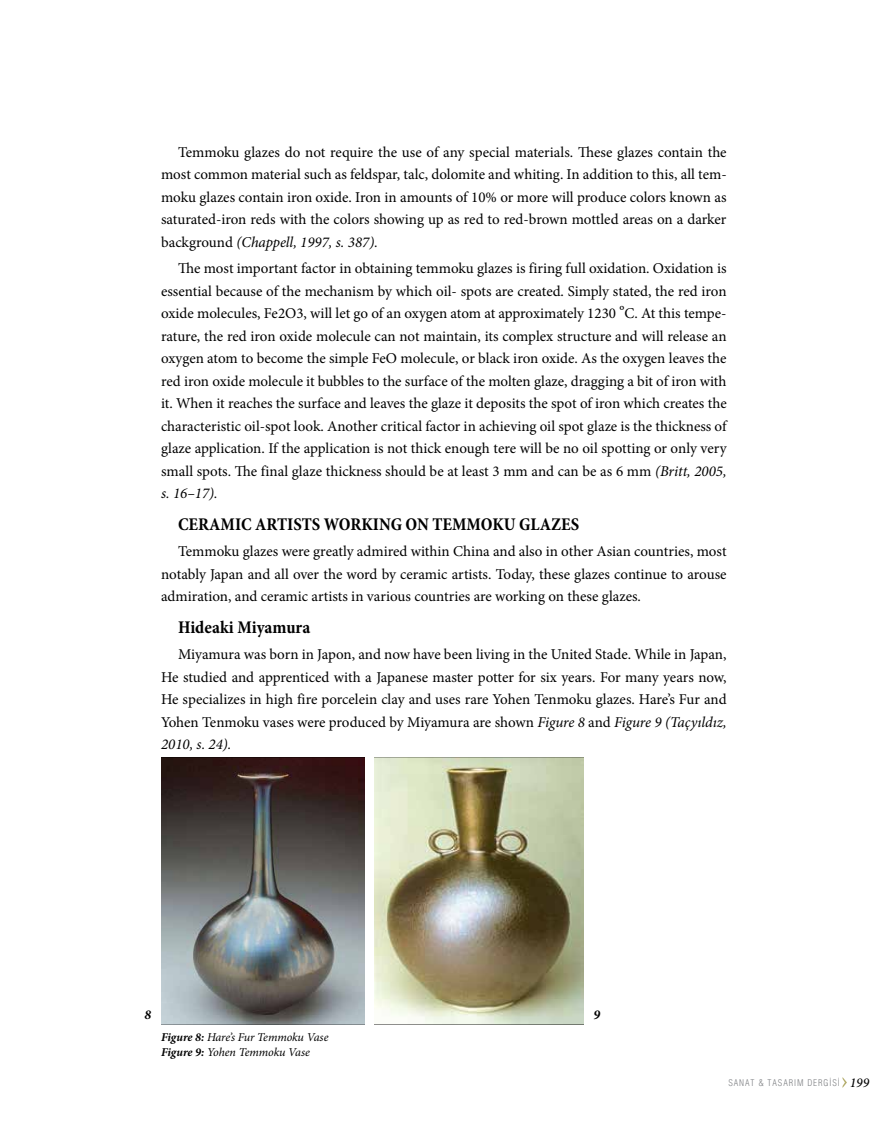
<style>
.page{position:relative;width:893px;height:1127px;background:#fff}
.page>*{position:absolute;margin:0;border:0;box-sizing:border-box;transform-origin:0 0}
.t1{font:700 condensed 18px "Minion Pro";color:#000}
.t2{font:15px/22.5px "Minion Pro";letter-spacing:-.005em;color:#000;text-align:justify}
.t3{font:italic 700 13.5px "Minion Pro";color:#000}
.t4{font:italic 12px/15px "Minion Pro";letter-spacing:-.015em;color:#000}
.t5{font:300 condensed 9px "Helvetica";letter-spacing:.1em;color:#808285}
.s1{font-style:italic}
.s2{font-weight:700}
.s3{font-family:"Minion Pro";font-weight:500;font-style:italic;font-stretch:normal;font-size:13.5px;color:#000}
</style>
<div class="page">
<svg style="left:842px;top:1077px;width:5px;height:11px"></svg>
<img style="left:375px;top:758px;width:208px;height:266px">
<svg style="left:161px;top:758px;width:204px;height:266px;background:#666564"></svg>
<p class="t2" style="left:161px;top:141px;width:567px;text-indent:17px">Temmoku glazes do not require the use of any special materials. These glazes contain the most common material such as feldspar, talc, dolomite and whiting. In addition to this, all tem&shy;moku glazes contain iron oxide. Iron in amounts of 10% or more will produce colors known as saturated-iron reds with the colors showing up as red to red-brown mottled areas on a darker background <span class="s1">(Chappell, 1997, s. 387).</span></p>
<p class="t2" style="left:161px;top:257px;width:567px;text-indent:17px">The most important factor in obtaining temmoku glazes is firing full oxidation. Oxidation is essential because of the mechanism by which oil- spots are created. Simply stated, the red iron oxide molecules, Fe2O3, will let go of an oxygen atom at approximately 1230 ºC. At this tempe&shy;rature, the red iron oxide molecule can not maintain, its complex structure and will release an oxygen atom to become the simple FeO molecule, or black iron oxide. As the oxygen leaves the red iron oxide molecule it bubbles to the surface of the molten glaze, dragging a bit of iron with it. When it reaches the surface and leaves the glaze it deposits the spot of iron which creates the characteristic oil-spot look. Another critical factor in achieving oil spot glaze is the thickness of glaze application. If the application is not thick enough tere will be no oil spotting or only very small spots. The final glaze thickness should be at least 3 mm and can be as 6 mm <span class="s1">(Britt, 2005, s. 16–17).</span></p>
<p class="t1" style="left:178px;top:511px;width:403px">CERAMIC ARTISTS WORKING ON TEMMOKU GLAZES</p>
<p class="t2" style="left:161px;top:540px;width:567px;text-indent:17px">Temmoku glazes were greatly admired within China and also in other Asian countries, most notably Japan and all over the word by ceramic artists. Today, these glazes continue to arouse admiration, and ceramic artists in various countries are working on these glazes.</p>
<p class="t1" style="left:178px;top:614px;width:134px">Hideaki Miyamura</p>
<p class="t2" style="left:161px;top:643px;width:567px;text-indent:17px">Miyamura was born in Japon, and now have been living in the United Stade. While in Japan, He studied and apprenticed with a Japanese master potter for six years. For many years now, He specializes in high fire porcelein clay and uses rare Yohen Tenmoku glazes. Hare’s Fur and Yohen Tenmoku vases were produced by Miyamura are shown <span class="s1">Figure 8</span> and <span class="s1">Figure 9 (Taçyıldız, 2010, s. 24).</span></p>
<p class="t3" style="left:145px;top:1005px;width:8px">8</p>
<p class="t3" style="left:593px;top:1005px;width:8px">9</p>
<p class="t4" style="left:161px;top:1030px;width:169px"><span class="s2">Figure 8:</span> Hare’s Fur Temmoku Vase<br><span class="s2">Figure 9:</span> Yohen Temmoku Vase</p>
<p class="t5" style="left:728px;top:1078px;width:142px">SANAT &amp; TASARIM DERGİSİ <span class="s3">199</span></p>
</div>
